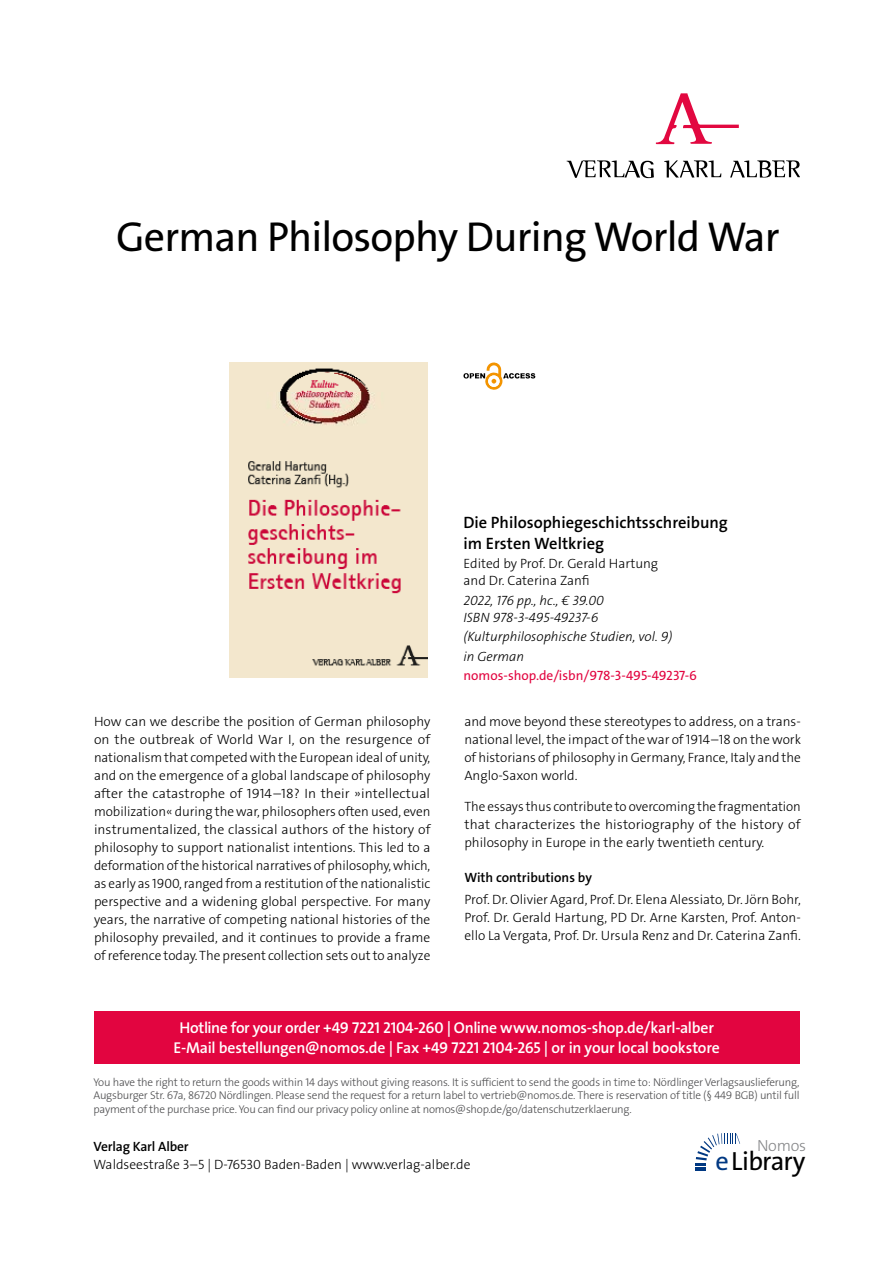
<style>
.page{position:relative;width:893px;height:1263px;background:#fff}
.page>*{position:absolute;margin:0;border:0;box-sizing:border-box;transform-origin:0 0}
.t1{font:42px "The Sans Os F";letter-spacing:-.02em;color:#000}
.t2{font:26.4px "The Sans Os F";letter-spacing:-.03em;color:#000}
.t3{font:600 16.5px/20.2px "The Sans Os F";color:#000}
.t4{font:300 16.2px "The Sans Os F";letter-spacing:-.02em;color:#87888a}
.t5{font:600 15.75px/21px "The Sans Os F";letter-spacing:-.015em;color:#fff;text-align:center}
.t6{font:300 13.5px/18px "The Sans Os F";color:#000;text-align:justify}
.t7{font:italic 300 13.5px/17.2px "The Sans Os F";color:#000}
.t8{font:13.5px "The Sans Os F";color:#e20540}
.t9{font:600 13.5px "The Sans Os F";letter-spacing:-.01em;color:#000}
.t10{font:300 11.25px/13.5px "The Sans Os F";letter-spacing:-.02em;color:#4b4b4d;text-align:justify}
.s1{color:#003882}
</style>
<div class="page">
<div style="left:94px;top:1011px;width:705px;height:52px;background:#e20540"></div>
<svg style="left:695px;top:1133px;width:45px;height:38px"></svg>
<svg style="left:656px;top:94px;width:83px;height:50px"></svg>
<svg style="left:567px;top:160px;width:87px;height:18px"></svg>
<svg style="left:664px;top:160px;width:57px;height:17px"></svg>
<svg style="left:730px;top:160px;width:69px;height:17px"></svg>
<img style="left:229px;top:362px;width:198px;height:316px">
<svg style="left:463px;top:362px;width:72px;height:28px"></svg>
<h1 class="t1" style="left:116px;top:220px;width:665px">German Philosophy During World War</h1>
<p class="t3" style="left:463px;top:513px;width:266px">Die Philosophiegeschichtsschreibung im Ersten Weltkrieg</p>
<p class="t6" style="left:463px;top:555px;width:196px;line-height:17.2px">Edited by Prof. Dr. Gerald Hartung and Dr. Caterina Zanfi</p>
<p class="t7" style="left:463px;top:592px;width:142px">2022, 176 pp., hc., € 39.00<br>ISBN 978-3-495-49237-6</p>
<p class="t7" style="left:463px;top:627px;width:210px;line-height:19.4px">(Kulturphilosophische Studien, vol. 9) in German</p>
<p class="t8" style="left:463px;top:670px;width:235px">nomos-shop.de/isbn/978-3-495-49237-6</p>
<p class="t6" style="left:94px;top:713px;width:338px">How can we describe the position of German philosophy on the outbreak of World War I, on the resurgence of nationalism that competed with the European ideal of unity, and on the emergence of a global landscape of philosophy after the catastrophe of 1914–18? In their »intellectual mobilization« during the war, philosophers often used, even instrumentalized, the classical authors of the history of philosophy to support nationalist intentions. This led to a deformation of the historical narratives of philosophy, which, as early as 1900, ranged from a restitution of the nationalistic perspective and a widening global perspective. For many years, the narrative of competing national histories of the philosophy prevailed, and it continues to provide a frame of reference today. The present collection sets out to analyze</p>
<p class="t6" style="left:464px;top:713px;width:338px">and move beyond these stereotypes to address, on a trans&shy;national level, the impact of the war of 1914–18 on the work of historians of philosophy in Germany, France, Italy and the Anglo-Saxon world.</p>
<p class="t6" style="left:464px;top:797px;width:338px">The essays thus contribute to overcoming the fragmentation that characterizes the historiography of the history of philosophy in Europe in the early twentieth century.</p>
<p class="t9" style="left:464px;top:869px;width:129px">With contributions by</p>
<p class="t6" style="left:464px;top:891px;width:338px">Prof. Dr. Olivier Agard, Prof. Dr. Elena Alessiato, Dr. Jörn Bohr, Prof. Dr. Gerald Hartung, PD Dr. Arne Karsten, Prof. Anton&shy;ello La Vergata, Prof. Dr. Ursula Renz and Dr. Caterina Zanfi.</p>
<p class="t5" style="left:174px;top:1017px;width:548px">Hotline for your order +49 7221 2104-260 | Online www.nomos-shop.de/karl-alber<br>E-Mail bestellungen@nomos.de | Fax +49 7221 2104-265 | or in your local bookstore</p>
<p class="t10" style="left:94px;top:1075px;width:707px">You have the right to return the goods within 14 days without giving reasons. It is sufficient to send the goods in time to: Nördlinger Verlagsauslieferung, Augsburger Str. 67a, 86720 Nördlingen. Please send the request for a return label to vertrieb@nomos.de. There is reservation of title (§ 449 BGB) until full payment of the purchase price. You can find our privacy policy online at nomos@shop.de/go/datenschutzerklaerung.</p>
<p class="t4" style="left:757px;top:1135px;width:51px">Nomos</p>
<p class="t9" style="left:94px;top:1138px;width:97px">Verlag Karl Alber</p>
<p class="t6" style="left:94px;top:1156px;width:378px">Waldseestraße 3–5 | D-76530 Baden-Baden | www.verlag-alber.de</p>
<h2 class="t2" style="left:715px;top:1151px;width:91px"><span class="s1">e</span>Library</h2>
</div>
